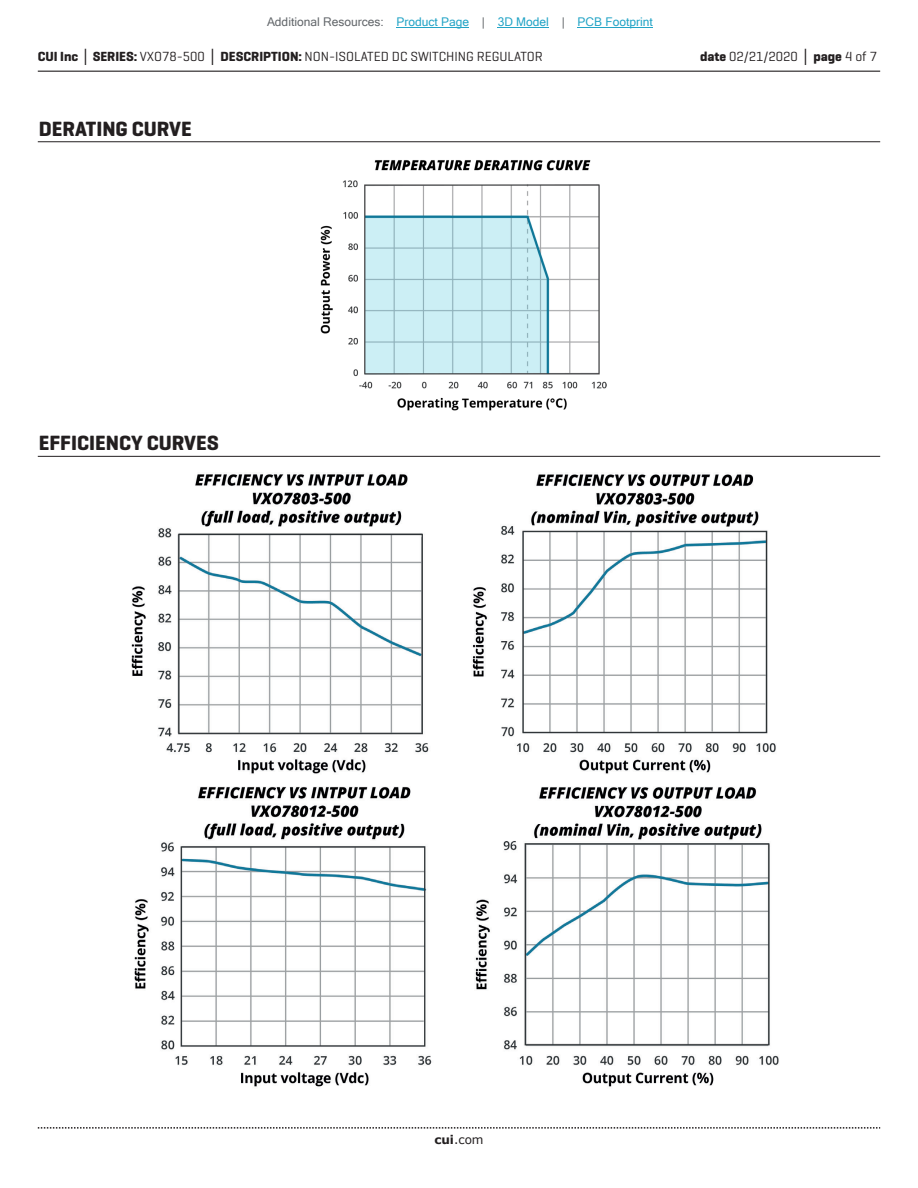
<style>
.page{position:relative;width:918px;height:1188px;background:#fff}
.page>*{position:absolute;margin:0;border:0;box-sizing:border-box;transform-origin:0 0}
.t1{font:700 21px "Geogrotesque";color:#231f20}
.t2{font:13.5px "Geogrotesque";color:#231f20}
.t3{font:12px "Microsoft Sans Serif";color:#23a4c6}
.t4{font:12px "Verdana";color:#231f20}
.s1{color:#63676b}
.s2{font-weight:700}
.s3{font-family:"Verdana";font-weight:700}
</style>
<div class="page">
<hr style="left:38px;top:71px;width:842px;height:1px;background:#231f20">
<svg style="left:38px;top:1127px;width:842px;height:2px"></svg>
<hr style="left:38px;top:141px;width:842px;height:1px;background:#231f20">
<hr style="left:38px;top:456px;width:842px;height:1px;background:#231f20">
<img style="left:320px;top:160px;width:286px;height:251px">
<img style="left:131px;top:474px;width:648px;height:613px">
<hr style="left:397px;top:27px;width:72px;height:1px;background:#23a4c6">
<hr style="left:498px;top:27px;width:51px;height:1px;background:#23a4c6">
<hr style="left:578px;top:27px;width:75px;height:1px;background:#23a4c6">
<p class="t3" style="left:267px;top:15px;width:387px"><span class="s1">Additional Resources:</span> Product Page <span class="s1">|</span> 3D Model <span class="s1">|</span> PCB Footprint</p>
<p class="t2" style="left:38px;top:48px;width:507px"><span class="s2">CUI Inc</span> <span class="s3">│</span> <span class="s2">SERIES:</span> VXO78-500 <span class="s3">│</span> <span class="s2">DESCRIPTION:</span> NON-ISOLATED DC SWITCHING REGULATOR</p>
<p class="t2" style="left:700px;top:48px;width:179px"><span class="s2">date</span> 02/21/2020 <span class="s3">│</span> <span class="s2">page</span> 4 of 7</p>
<h1 class="t1" style="left:39px;top:116px;width:154px">DERATING CURVE</h1>
<h1 class="t1" style="left:39px;top:430px;width:181px">EFFICIENCY CURVES</h1>
<p class="t4" style="left:434px;top:1131px;width:51px"><span class="s2">cui</span>.com</p>
</div>
